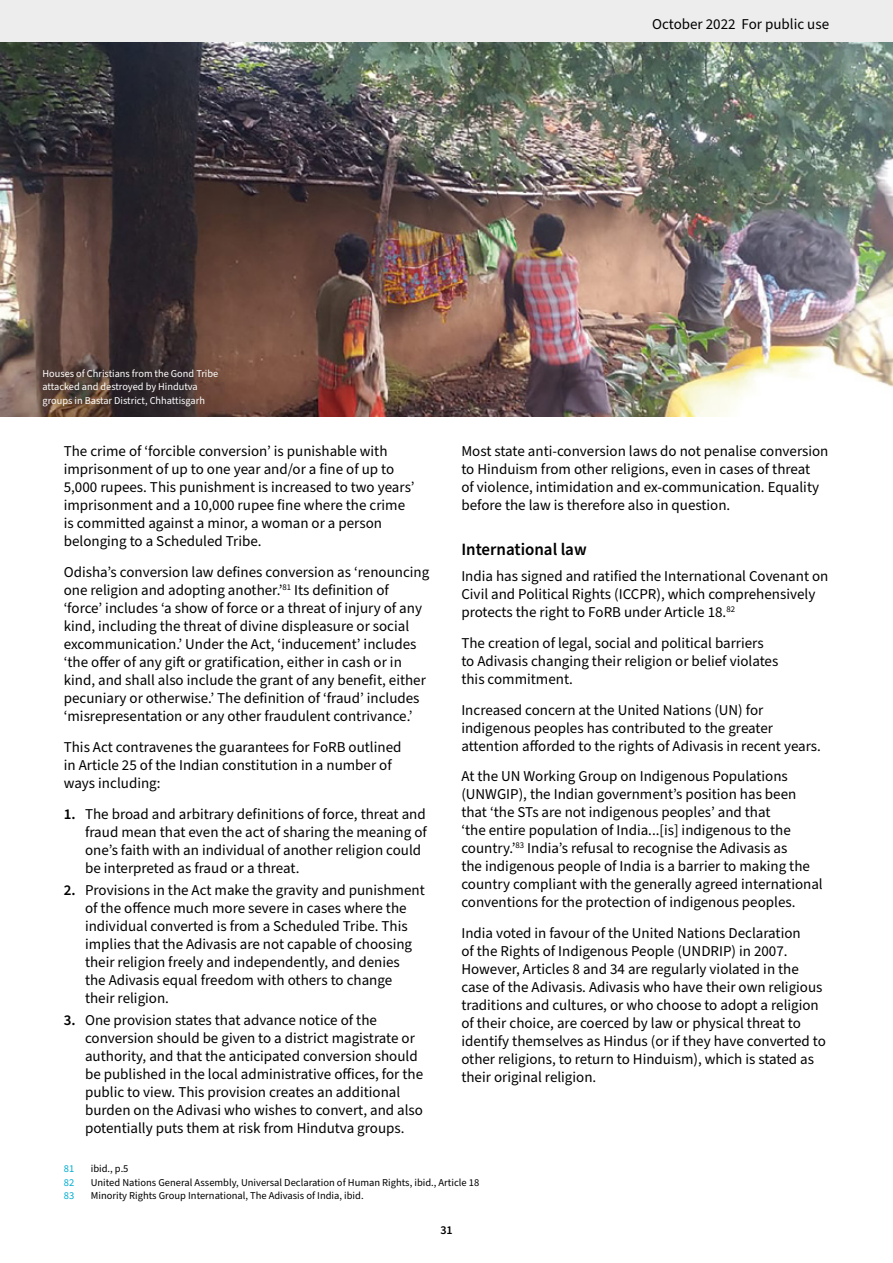
<style>
.page{position:relative;width:893px;height:1263px;background:#fff}
.page>*{position:absolute;margin:0;border:0;box-sizing:border-box;transform-origin:0 0}
.t1{font:600 17.25px "Source Sans Pro";color:#000}
.t2{font:15px/18px "Source Sans Pro";color:#000}
.t3{font:600 12px "Source Sans Pro";color:#000}
.t4{font:10.5px "Source Sans Pro";color:#000}
.t5{font:10.5px/13.5px "Source Sans Pro";color:#fff}
.t6{font:10.5px "Source Sans Pro";color:#00add2}
.s1{font-weight:600}
</style>
<div class="page">
<img style="left:0;top:42px;width:893px;height:375px">
<div style="left:0;top:0;width:893px;height:42px;background:#ededed"></div>
<p class="t5" style="left:43px;top:367px;width:177px">Houses of Christians from the Gond Tribe attacked and destroyed by Hindutva groups in Bastar District, Chhattisgarh</p>
<p class="t2" style="left:652px;top:15px;width:179px">October 2022 For public use</p>
<p class="t2" style="left:64px;top:443px;width:352px">The crime of ‘forcible conversion’ is punishable with imprisonment of up to one year and/or a fine of up to 5,000 rupees. This punishment is increased to two years’ imprisonment and a 10,000 rupee fine where the crime is committed against a minor, a woman or a person belonging to a Scheduled Tribe.</p>
<p class="t2" style="left:64px;top:564px;width:367px">Odisha’s conversion law defines conversion as ‘renouncing one religion and adopting another.’<sup>81</sup> Its definition of ‘force’ includes ‘a show of force or a threat of injury of any kind, including the threat of divine displeasure or social excommunication.’ Under the Act, ‘inducement’ includes ‘the offer of any gift or gratification, either in cash or in kind, and shall also include the grant of any benefit, either pecuniary or otherwise.’ The definition of ‘fraud’ includes ‘misrepresentation or any other fraudulent contrivance.’</p>
<p class="t2" style="left:64px;top:738px;width:339px">This Act contravenes the guarantees for FoRB outlined in Article 25 of the Indian constitution in a number of ways including:</p>
<p class="t2" style="left:85px;top:805px;width:343px;text-indent:-21px"><span class="s1">1.</span> The broad and arbitrary definitions of force, threat and fraud mean that even the act of sharing the meaning of one’s faith with an individual of another religion could be interpreted as fraud or a threat.</p>
<p class="t2" style="left:85px;top:881px;width:341px;text-indent:-21px"><span class="s1">2.</span> Provisions in the Act make the gravity and punishment of the offence much more severe in cases where the individual converted is from a Scheduled Tribe. This implies that the Adivasis are not capable of choosing their religion freely and independently, and denies<br>the Adivasis equal freedom with others to change their religion.</p>
<p class="t2" style="left:85px;top:1012px;width:340px;text-indent:-21px"><span class="s1">3.</span> One provision states that advance notice of the conversion should be given to a district magistrate or authority, and that the anticipated conversion should be published in the local administrative offices, for the public to view. This provision creates an additional burden on the Adivasi who wishes to convert, and also potentially puts them at risk from Hindutva groups.</p>
<p class="t6" style="left:64px;top:1162px;width:12px">81</p>
<p class="t4" style="left:91px;top:1162px;width:39px">ibid., p.5</p>
<p class="t6" style="left:64px;top:1175px;width:12px">82</p>
<p class="t4" style="left:91px;top:1175px;width:390px">United Nations General Assembly, Universal Declaration of Human Rights, ibid., Article 18</p>
<p class="t6" style="left:64px;top:1189px;width:12px">83</p>
<p class="t4" style="left:91px;top:1189px;width:274px">Minority Rights Group International, The Adivasis of India, ibid.</p>
<p class="t2" style="left:461px;top:443px;width:369px">Most state anti-conversion laws do not penalise conversion to Hinduism from other religions, even in cases of threat<br>of violence, intimidation and ex-communication. Equality before the law is therefore also in question.</p>
<p class="t1" style="left:461px;top:537px;width:127px">International law</p>
<p class="t2" style="left:461px;top:568px;width:369px">India has signed and ratified the International Covenant on<br>Civil and Political Rights (ICCPR), which comprehensively protects the right to FoRB under Article 18.<sup>82</sup></p>
<p class="t2" style="left:461px;top:634px;width:318px">The creation of legal, social and political barriers to Adivasis changing their religion or belief violates this commitment.</p>
<p class="t2" style="left:461px;top:701px;width:361px">Increased concern at the United Nations (UN) for indigenous peoples has contributed to the greater attention afforded to the rights of Adivasis in recent years.</p>
<p class="t2" style="left:461px;top:768px;width:363px">At the UN Working Group on Indigenous Populations (UNWGIP), the Indian government’s position has been that ‘the STs are not indigenous peoples’ and that<br>‘the entire population of India...[is] indigenous to the country.’<sup>83</sup> India’s refusal to recognise the Adivasis as<br>the indigenous people of India is a barrier to making the country compliant with the generally agreed international conventions for the protection of indigenous peoples.</p>
<p class="t2" style="left:461px;top:925px;width:366px">India voted in favour of the United Nations Declaration<br>of the Rights of Indigenous People (UNDRIP) in 2007.<br>However, Articles 8 and 34 are regularly violated in the case of the Adivasis. Adivasis who have their own religious traditions and cultures, or who choose to adopt a religion of their choice, are coerced by law or physical threat to identify themselves as Hindus (or if they have converted to other religions, to return to Hinduism), which is stated as their original religion.</p>
<p class="t3" style="left:440px;top:1222px;width:14px">31</p>
</div>
